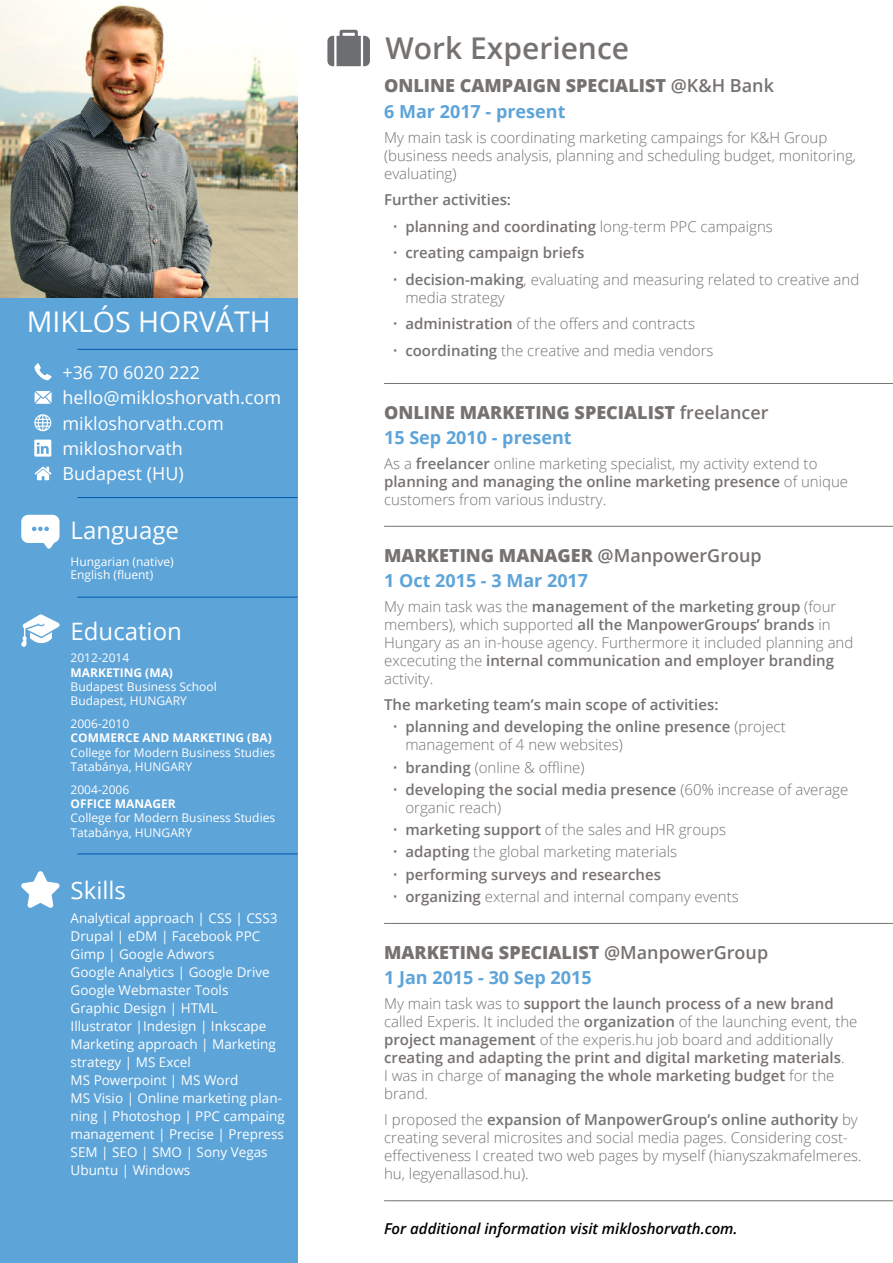
<style>
.page{position:relative;width:893px;height:1263px;background:#fff}
.page>*{position:absolute;margin:0;border:0;box-sizing:border-box;transform-origin:0 0}
.t1{font:600 30px "Open Sans";color:#767270}
.t2{font:28.5px "Open Sans";color:#fff}
.t3{font:24px "Open Sans";color:#fff}
.t4{font:800 18px/25.7px "Open Sans";color:#767270}
.t5{font:18px/25.5px "Open Sans";color:#fff}
.t6{font:700 18px/25.7px "Open Sans";color:#5da4d9}
.t7{font:300 15px/18px "Open Sans";color:#767270}
.t8{font:600 15px/18px "Open Sans";color:#767270}
.t9{font:italic 600 15px "Open Sans";color:#000}
.t10{font:13.5px/18px "Open Sans";color:#fff}
.t11{font:12px/14.4px "Open Sans";color:#fff}
.t12{font:700 12px "Open Sans";color:#fff}
.s1{font-weight:600}
.s2{font-weight:700;color:#5da4d9}
.s3{font-weight:300}
.s4{font-weight:800;color:#767270}
.s5{font-weight:600;color:#767270}
</style>
<div class="page">
<div style="left:0;top:0;width:298px;height:1263px;background:#5da4d9"></div>
<img style="left:0;top:0;width:298px;height:298px">
<hr style="left:77px;top:497px;width:221px;height:1px;background:#0057ac">
<hr style="left:77px;top:349px;width:221px;height:1px;background:#0057ac">
<svg style="left:35px;top:364px;width:17px;height:16px"></svg>
<svg style="left:35px;top:391px;width:17px;height:13px"></svg>
<svg style="left:34px;top:414px;width:17px;height:17px"></svg>
<svg style="left:35px;top:467px;width:17px;height:13px"></svg>
<svg style="left:21px;top:614px;width:39px;height:33px"></svg>
<hr style="left:77px;top:854px;width:221px;height:1px;background:#0057ac">
<svg style="left:21px;top:515px;width:39px;height:34px"></svg>
<hr style="left:77px;top:597px;width:221px;height:1px;background:#0057ac">
<svg style="left:21px;top:871px;width:39px;height:37px"></svg>
<svg style="left:34px;top:440px;width:17px;height:17px"></svg>
<svg style="left:327px;top:30px;width:43px;height:36px"></svg>
<hr style="left:384px;top:923px;width:509px;height:1px;background:#767270">
<hr style="left:384px;top:1200px;width:509px;height:1px;background:#767270">
<hr style="left:384px;top:383px;width:509px;height:1px;background:#767270">
<hr style="left:384px;top:526px;width:509px;height:1px;background:#767270">
<h2 class="t2" style="left:27px;top:302px;width:245px">MIKLÓS HORVÁTH</h2>
<p class="t5" style="left:62px;top:359px;width:220px">+36 70 6020 222 hello@mikloshorvath.com mikloshorvath.com</p>
<p class="t5" style="left:62px;top:461px;width:123px">Budapest (HU)</p>
<p class="t5" style="left:62px;top:435px;width:122px">mikloshorvath</p>
<h3 class="t3" style="left:71px;top:514px;width:110px">Language</h3>
<p class="t11" style="left:71px;top:554px;width:105px;line-height:13.5px">Hungarian (native)<br>English (fluent)</p>
<h3 class="t3" style="left:71px;top:615px;width:113px">Education</h3>
<p class="t11" style="left:71px;top:650px;width:60px">2012-2014</p>
<p class="t12" style="left:71px;top:664px;width:104px">MARKETING (MA)</p>
<p class="t11" style="left:71px;top:679px;width:148px">Budapest Business School<br>Budapest, HUNGARY</p>
<p class="t11" style="left:71px;top:716px;width:60px">2006-2010</p>
<p class="t12" style="left:71px;top:729px;width:203px">COMMERCE AND MARKETING (BA)</p>
<p class="t11" style="left:71px;top:745px;width:206px">College for Modern Business Studies<br>Tatabánya, HUNGARY</p>
<p class="t11" style="left:71px;top:782px;width:60px">2004-2006</p>
<p class="t12" style="left:71px;top:795px;width:107px">OFFICE MANAGER</p>
<p class="t11" style="left:71px;top:810px;width:206px">College for Modern Business Studies<br>Tatabánya, HUNGARY</p>
<h3 class="t3" style="left:71px;top:873px;width:57px">Skills</h3>
<p class="t10" style="left:71px;top:909px;width:216px">Analytical approach | CSS | CSS3<br>Drupal | eDM | Facebook PPC<br>Gimp | Google Adwors<br>Google Analytics | Google Drive<br>Google Webmaster Tools<br>Graphic Design | HTML<br>Illustrator |Indesign | Inkscape<br>Marketing approach | Marketing strategy | MS Excel<br>MS Powerpoint | MS Word<br>MS Visio | Online marketing plan&shy;ning | Photoshop | PPC campaing management | Precise | Prepress<br>SEM | SEO | SMO | Sony Vegas<br>Ubuntu | Windows</p>
<h1 class="t1" style="left:386px;top:28px;width:245px">Work Experience</h1>
<p class="t4" style="left:384px;top:72px;width:391px">ONLINE CAMPAIGN SPECIALIST <span class="s1">@K&amp;H Bank<br></span><span class="s2">6 Mar 2017 - present</span></p>
<p class="t7" style="left:384px;top:128px;width:473px">My main task is coordinating marketing campaings for K&amp;H Group (business needs analysis, planning and scheduling budget, monitoring, evaluating)</p>
<p class="t8" style="left:384px;top:190px;width:128px">Further activities:</p>
<p class="t8" style="left:393px;top:217px;width:382px"><span class="s3">•</span> planning and coordinating <span class="s3">long-term PPC campaigns</span></p>
<p class="t8" style="left:393px;top:243px;width:193px"><span class="s3">•</span> creating campaign briefs</p>
<p class="t7" style="left:405px;top:270px;width:455px;text-indent:-13px">• <span class="s1">decision-making</span>, evaluating and measuring related to creative and media strategy</p>
<p class="t7" style="left:393px;top:314px;width:304px">• <span class="s1">administration</span> of the offers and contracts</p>
<p class="t7" style="left:393px;top:341px;width:322px">• <span class="s1">coordinating</span> the creative and media vendors</p>
<p class="t4" style="left:384px;top:398px;width:386px">ONLINE MARKETING SPECIALIST <span class="s1">freelancer<br></span><span class="s2">15 Sep 2010 - present</span></p>
<p class="t7" style="left:384px;top:454px;width:466px">As a <span class="s1">freelancer</span> online marketing specialist, my activity extend to <span class="s1">planning and managing the online marketing presence</span> of unique customers from various industry.</p>
<p class="t6" style="left:384px;top:542px;width:379px"><span class="s4">MARKETING MANAGER</span> <span class="s5">@ManpowerGroup<br></span>1 Oct 2015 - 3 Mar 2017</p>
<p class="t7" style="left:384px;top:597px;width:471px">My main task was the <span class="s1">management of the marketing group</span> (four members), which supported <span class="s1">all the ManpowerGroups’ brands</span> in Hungary as an in-house agency. Furthermore it included planning and excecuting the <span class="s1">internal communication and employer branding </span>activity.</p>
<p class="t8" style="left:384px;top:695px;width:336px">The marketing team’s main scope of activities:</p>
<p class="t8" style="left:405px;top:718px;width:382px;text-indent:-13px"><span class="s3">•</span> planning and developing the online presence <span class="s3">(project management of 4 new websites)</span></p>
<p class="t7" style="left:393px;top:758px;width:193px">• <span class="s1">branding</span> (online &amp; offline)</p>
<p class="t7" style="left:405px;top:780px;width:444px;text-indent:-13px">• <span class="s1">developing the social media presence</span> (60% increase of average organic reach)</p>
<p class="t7" style="left:393px;top:820px;width:335px">• <span class="s1">marketing support</span> of the sales and HR groups</p>
<p class="t7" style="left:393px;top:842px;width:286px">• <span class="s1">adapting</span> the global marketing materials</p>
<p class="t8" style="left:393px;top:865px;width:270px"><span class="s3">•</span> performing surveys and researches</p>
<p class="t7" style="left:393px;top:887px;width:348px">• <span class="s1">organizing</span> external and internal company events</p>
<p class="t4" style="left:384px;top:938px;width:386px">MARKETING SPECIALIST <span class="s1">@ManpowerGroup<br></span><span class="s2">1 Jan 2015 - 30 Sep 2015</span></p>
<p class="t8" style="left:384px;top:994px;width:475px"><span class="s3">My main task was to</span> support the launch process of a new brand <span class="s3">called Experis. It included the</span> organization <span class="s3">of the launching event, the </span>project management <span class="s3">of the experis.hu job board and additionally </span>creating and adapting the print and digital marketing materials<span class="s3">.<br>I was in charge of</span> managing the whole marketing budget <span class="s3">for the brand.</span></p>
<p class="t7" style="left:384px;top:1110px;width:479px">I proposed the <span class="s1">expansion of ManpowerGroup’s online authority</span> by creating several microsites and social media pages. Considering cost&shy;effectiveness I created two web pages by myself (hianyszakmafelmeres. hu, legyenallasod.hu).</p>
<p class="t9" style="left:384px;top:1218px;width:355px">For additional information visit mikloshorvath.com.</p>
</div>
